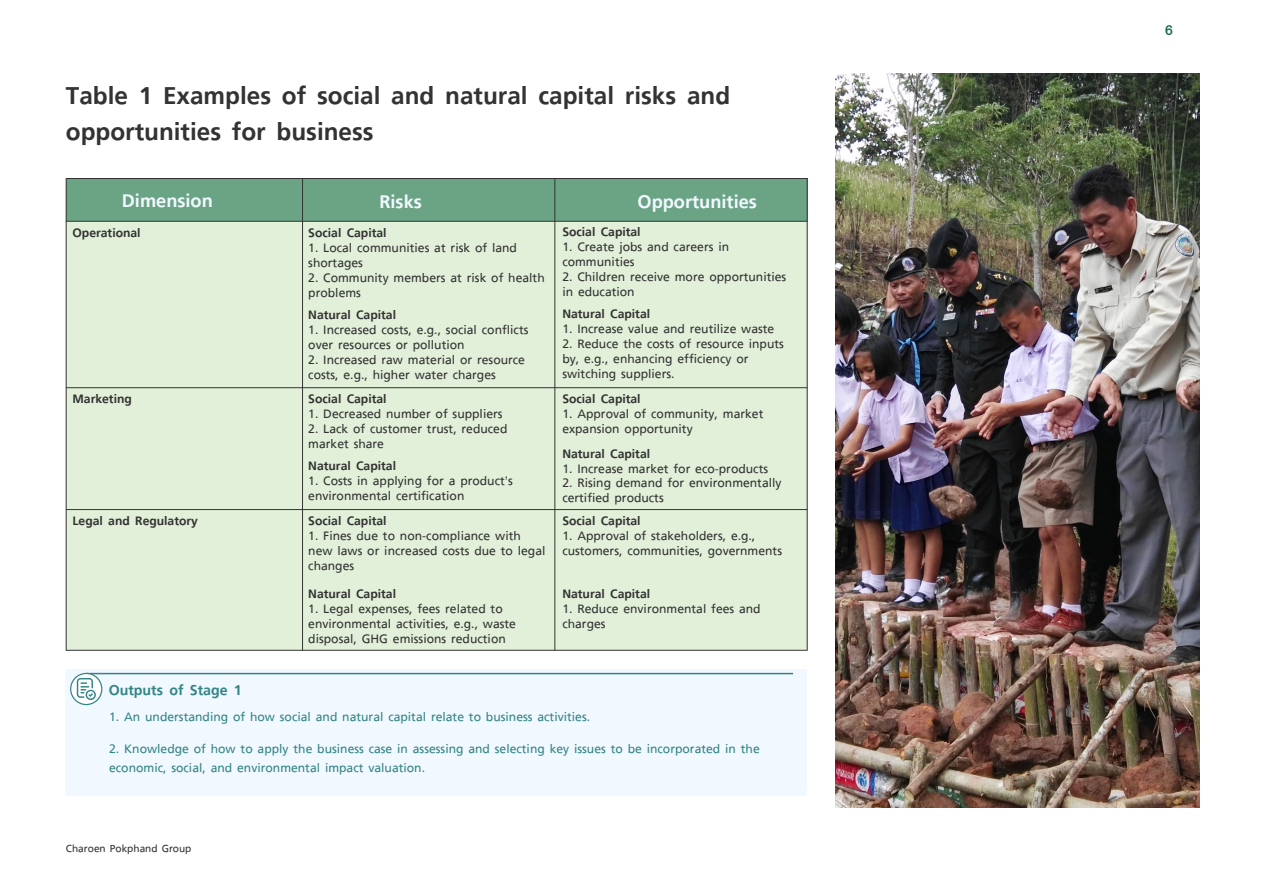
<style>
.page{position:relative;width:1263px;height:893px;background:#fff}
.page>*{position:absolute;margin:0;border:0;box-sizing:border-box;transform-origin:0 0}
.t1{font:700 36px/36px "True";color:#333}
.t2{font:700 27px "True";color:#f1f8ff}
.t3{font:700 21px "True";color:#338585}
.t4{font:21px "True Text B Bold";color:#126942}
.t5{font:500 18px/15px "True";color:#333}
.t6{font:500 18px/19px "True";color:#338585}
.t7{font:700 18px "True";color:#333}
.t8{font:500 15px "True";color:#333}
</style>
<div class="page">
<img style="left:836px;top:73px;width:363px;height:735px">
<div style="left:66px;top:178px;width:741px;height:43px;background:#6ba385"></div>
<div style="left:66px;top:222px;width:741px;height:428px;background:#e2f0d9"></div>
<hr style="left:66px;top:221px;width:741px;height:1px;background:#333">
<hr style="left:66px;top:387px;width:741px;height:1px;background:#333">
<hr style="left:66px;top:509px;width:741px;height:1px;background:#333">
<hr style="left:66px;top:178px;width:741px;height:1px;background:#333">
<hr style="left:807px;top:178px;width:1px;height:472px;background:#333">
<hr style="left:302px;top:178px;width:1px;height:472px;background:#333">
<hr style="left:555px;top:178px;width:1px;height:472px;background:#333">
<hr style="left:66px;top:178px;width:1px;height:472px;background:#333">
<hr style="left:66px;top:650px;width:741px;height:1px;background:#333">
<div style="left:66px;top:669px;width:741px;height:126px;background:#f1f8ff"></div>
<hr style="left:87px;top:673px;width:706px;height:1px;background:#338585">
<svg style="left:70px;top:673px;width:32px;height:32px"></svg>
<h1 class="t1" style="left:66px;top:77px;width:666px">Table 1 Examples of social and natural capital risks and opportunities for business</h1>
<h2 class="t2" style="left:122px;top:186px;width:93px">Dimension</h2>
<p class="t7" style="left:73px;top:223px;width:70px">Operational</p>
<h2 class="t2" style="left:379px;top:187px;width:44px">Risks</h2>
<h2 class="t2" style="left:637px;top:187px;width:121px">Opportunities</h2>
<p class="t7" style="left:308px;top:223px;width:80px">Social Capital</p>
<p class="t5" style="left:308px;top:240px;width:210px">1. Local communities at risk of land shortages</p>
<p class="t5" style="left:308px;top:270px;width:238px">2. Community members at risk of health problems</p>
<p class="t7" style="left:562px;top:222px;width:80px">Social Capital</p>
<p class="t5" style="left:562px;top:239px;width:168px">1. Create jobs and careers in communities</p>
<p class="t5" style="left:562px;top:269px;width:225px">2. Children receive more opportunities in education</p>
<p class="t7" style="left:308px;top:304px;width:89px">Natural Capital</p>
<p class="t5" style="left:308px;top:322px;width:222px">1. Increased costs, e.g., social conflicts over resources or pollution</p>
<p class="t5" style="left:308px;top:352px;width:218px">2. Increased raw material or resource costs, e.g., higher water charges</p>
<p class="t7" style="left:562px;top:304px;width:89px">Natural Capital</p>
<p class="t5" style="left:562px;top:321px;width:213px">1. Increase value and reutilize waste</p>
<p class="t5" style="left:562px;top:336px;width:223px">2. Reduce the costs of resource inputs by, e.g., enhancing efficiency or switching suppliers.</p>
<p class="t7" style="left:73px;top:389px;width:61px">Marketing</p>
<p class="t7" style="left:308px;top:389px;width:80px">Social Capital</p>
<p class="t5" style="left:308px;top:406px;width:196px">1. Decreased number of suppliers</p>
<p class="t5" style="left:308px;top:421px;width:201px">2. Lack of customer trust, reduced market share</p>
<p class="t7" style="left:308px;top:456px;width:89px">Natural Capital</p>
<p class="t5" style="left:308px;top:473px;width:206px">1. Costs in applying for a product’s environmental certification</p>
<p class="t7" style="left:562px;top:389px;width:80px">Social Capital</p>
<p class="t5" style="left:562px;top:406px;width:203px">1. Approval of community, market expansion opportunity</p>
<p class="t7" style="left:562px;top:443px;width:89px">Natural Capital</p>
<p class="t5" style="left:562px;top:460px;width:207px">1. Increase market for eco-products</p>
<p class="t5" style="left:562px;top:475px;width:221px">2. Rising demand for environmentally certified products</p>
<p class="t7" style="left:73px;top:511px;width:127px">Legal and Regulatory</p>
<p class="t7" style="left:308px;top:511px;width:80px">Social Capital</p>
<p class="t5" style="left:308px;top:528px;width:239px">1. Fines due to non-compliance with new laws or increased costs due to legal changes</p>
<p class="t7" style="left:562px;top:511px;width:80px">Social Capital</p>
<p class="t5" style="left:562px;top:528px;width:221px">1. Approval of stakeholders, e.g., customers, communities, governments</p>
<p class="t7" style="left:308px;top:584px;width:89px">Natural Capital</p>
<p class="t5" style="left:308px;top:601px;width:209px">1. Legal expenses, fees related to environmental activities, e.g., waste disposal, GHG emissions reduction</p>
<p class="t7" style="left:562px;top:584px;width:89px">Natural Capital</p>
<p class="t5" style="left:562px;top:601px;width:200px">1. Reduce environmental fees and charges</p>
<p class="t3" style="left:109px;top:678px;width:135px">Outputs of Stage 1</p>
<p class="t6" style="left:109px;top:707px;width:482px">1. An understanding of how social and natural capital relate to business activities.</p>
<p class="t6" style="left:109px;top:739px;width:652px">2. Knowledge of how to apply the business case in assessing and selecting key issues to be incorporated in the economic, social, and environmental impact valuation.</p>
<p class="t8" style="left:66px;top:840px;width:127px">Charoen Pokphand Group</p>
<p class="t4" style="left:1165px;top:17px;width:9px">6</p>
</div>
